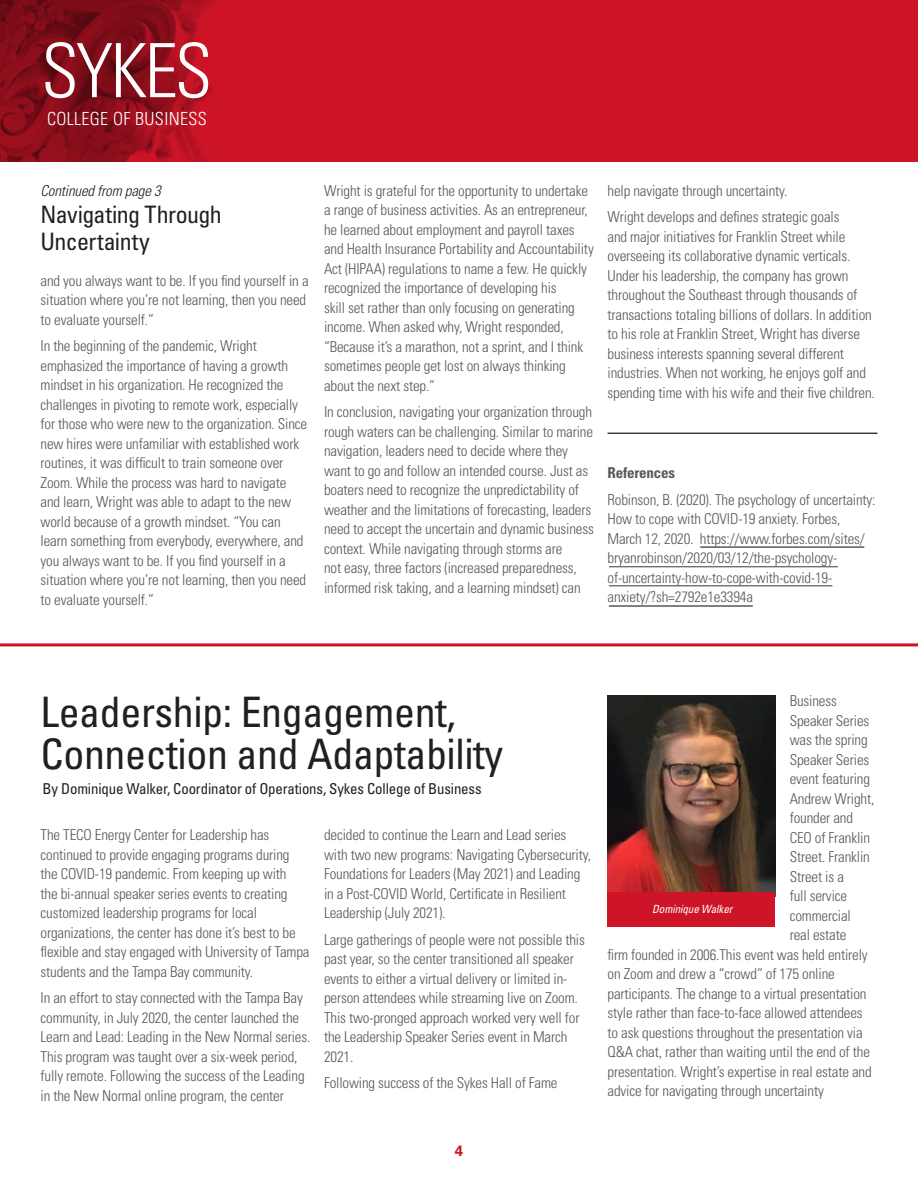
<style>
.page{position:relative;width:918px;height:1188px;background:#fff}
.page>*{position:absolute;margin:0;border:0;box-sizing:border-box;transform-origin:0 0}
.t1{font:300 condensed 74.85px "Univers LT Std";letter-spacing:-.04em;color:#fff}
.t2{font:condensed 42px/42px "Univers LT Std";letter-spacing:-.01em;color:#231f20}
.t3{font:condensed 24px/27px "Univers LT Std";letter-spacing:-.025em;color:#231f20}
.t4{font:300 condensed 18px "Univers LT Std";letter-spacing:.02em;color:#fff}
.t5{font:300 condensed 15px/19.5px "Univers LT Std";letter-spacing:-.01em;color:#57585a}
.t6{font:condensed 15px "Univers LT Std";letter-spacing:-.01em;color:#231f20}
.t7{font:italic 300 condensed 15px "Univers LT Std";letter-spacing:-.01em;color:#231f20}
.t8{font:700 condensed 15px "Univers LT Std";letter-spacing:-.01em;color:#57585a}
.t9{font:700 15px "Univers LT Std";color:#cd1527}
.t10{font:italic condensed 11.25px "Univers LT Std";letter-spacing:-.01em;color:#fff}
</style>
<div class="page">
<div style="left:0;top:0;width:918px;height:162px;background:#cd1527"></div>
<img style="left:0;top:0;width:215px;height:162px">
<hr style="left:0;top:643px;width:918px;height:3px;background:#cd1527">
<img style="left:608px;top:695px;width:167px;height:198px">
<div style="left:608px;top:893px;width:167px;height:34px;background:#cd1527"></div>
<hr style="left:608px;top:433px;width:270px;height:1px;background:#010203">
<hr style="left:700px;top:546px;width:164px;height:2px;background:#57585a">
<hr style="left:609px;top:566px;width:229px;height:1px;background:#57585a">
<hr style="left:609px;top:585px;width:223px;height:2px;background:#57585a">
<hr style="left:609px;top:605px;width:144px;height:2px;background:#57585a">
<h1 class="t1" style="left:41px;top:26px;width:172px">SYKES</h1>
<p class="t4" style="left:47px;top:108px;width:161px">COLLEGE OF BUSINESS</p>
<p class="t7" style="left:40px;top:181px;width:122px">Continued from page 3</p>
<h3 class="t3" style="left:40px;top:200px;width:183px">Navigating Through<br>Uncertainty</h3>
<p class="t5" style="left:40px;top:270px;width:270px">and you always want to be. If you find yourself in a situation where you’re not learning, then you need to evaluate yourself.”</p>
<p class="t5" style="left:40px;top:336px;width:268px">In the beginning of the pandemic, Wright emphasized the importance of having a growth mindset in his organization. He recognized the challenges in pivoting to remote work, especially for those who were new to the organization. Since new hires were unfamiliar with established work routines, it was difficult to train someone over Zoom. While the process was hard to navigate and learn, Wright was able to adapt to the new world because of a growth mindset. “You can learn something from everybody, everywhere, and you always want to be. If you find yourself in a situation where you’re not learning, then you need to evaluate yourself.”</p>
<p class="t5" style="left:324px;top:181px;width:271px">Wright is grateful for the opportunity to undertake a range of business activities. As an entrepreneur, he learned about employment and payroll taxes and Health Insurance Portability and Accountability Act (HIPAA) regulations to name a few. He quickly recognized the importance of developing his<br>skill set rather than only focusing on generating income. When asked why, Wright responded, “Because it’s a marathon, not a sprint, and I think sometimes people get lost on always thinking about the next step.”</p>
<p class="t5" style="left:324px;top:402px;width:272px">In conclusion, navigating your organization through rough waters can be challenging. Similar to marine navigation, leaders need to decide where they want to go and follow an intended course. Just as boaters need to recognize the unpredictability of weather and the limitations of forecasting, leaders need to accept the uncertain and dynamic business context. While navigating through storms are<br>not easy, three factors (increased preparedness, informed risk taking, and a learning mindset) can</p>
<p class="t5" style="left:608px;top:181px;width:182px">help navigate through uncertainty.</p>
<p class="t5" style="left:608px;top:207px;width:269px">Wright develops and defines strategic goals<br>and major initiatives for Franklin Street while overseeing its collaborative dynamic verticals.<br>Under his leadership, the company has grown throughout the Southeast through thousands of transactions totaling billions of dollars. In addition to his role at Franklin Street, Wright has diverse business interests spanning several different industries. When not working, he enjoys golf and spending time with his wife and their five children.</p>
<h3 class="t8" style="left:608px;top:464px;width:69px">References</h3>
<p class="t5" style="left:608px;top:490px;width:270px">Robinson, B. (2020). The psychology of uncertainty:<br>How to cope with COVID-19 anxiety. Forbes, March 12, 2020. https://www.forbes.com/sites/ bryanrobinson/2020/03/12/the-psychology&shy;of-uncertainty-how-to-cope-with-covid-19- anxiety/?sh=2792e1e3394a</p>
<h2 class="t2" style="left:40px;top:691px;width:464px">Leadership: Engagement,<br>Connection and Adaptability</h2>
<p class="t6" style="left:43px;top:779px;width:440px">By Dominique Walker, Coordinator of Operations, Sykes College of Business</p>
<p class="t5" style="left:40px;top:825px;width:271px">The TECO Energy Center for Leadership has continued to provide engaging programs during the COVID-19 pandemic. From keeping up with<br>the bi-annual speaker series events to creating customized leadership programs for local organizations, the center has done it’s best to be flexible and stay engaged with University of Tampa students and the Tampa Bay community.</p>
<p class="t5" style="left:40px;top:988px;width:272px">In an effort to stay connected with the Tampa Bay community, in July 2020, the center launched the Learn and Lead: Leading in the New Normal series.<br>This program was taught over a six-week period, fully remote. Following the success of the Leading in the New Normal online program, the center</p>
<p class="t5" style="left:324px;top:825px;width:269px">decided to continue the Learn and Lead series with two new programs: Navigating Cybersecurity, Foundations for Leaders (May 2021) and Leading in a Post-COVID World, Certificate in Resilient Leadership (July 2021).</p>
<p class="t5" style="left:324px;top:930px;width:262px">Large gatherings of people were not possible this past year, so the center transitioned all speaker events to either a virtual delivery or limited in&shy;person attendees while streaming live on Zoom.<br>This two-pronged approach worked very well for the Leadership Speaker Series event in March 2021.</p>
<p class="t5" style="left:324px;top:1073px;width:235px">Following success of the Sykes Hall of Fame</p>
<p class="t9" style="left:455px;top:1142px;width:10px">4</p>
<p class="t5" style="left:790px;top:691px;width:49px">Business</p>
<p class="t5" style="left:790px;top:710px;width:81px">Speaker Series</p>
<p class="t5" style="left:790px;top:730px;width:80px">was the spring</p>
<p class="t5" style="left:790px;top:749px;width:81px">Speaker Series</p>
<p class="t5" style="left:790px;top:769px;width:82px">event featuring</p>
<p class="t5" style="left:790px;top:788px;width:86px">Andrew Wright,</p>
<p class="t5" style="left:790px;top:808px;width:65px">founder and</p>
<p class="t5" style="left:790px;top:827px;width:82px">CEO of Franklin</p>
<p class="t5" style="left:790px;top:847px;width:82px">Street. Franklin</p>
<p class="t5" style="left:790px;top:866px;width:56px">Street is a</p>
<p class="t5" style="left:790px;top:886px;width:59px">full service</p>
<p class="t5" style="left:790px;top:905px;width:63px">commercial</p>
<p class="t5" style="left:790px;top:925px;width:58px">real estate</p>
<p class="t5" style="left:608px;top:944px;width:262px">firm founded in 2006.This event was held entirely</p>
<p class="t5" style="left:608px;top:964px;width:229px">on Zoom and drew a “crowd” of 175 online</p>
<p class="t5" style="left:608px;top:983px;width:261px">participants. The change to a virtual presentation</p>
<p class="t5" style="left:608px;top:1003px;width:257px">style rather than face-to-face allowed attendees</p>
<p class="t5" style="left:608px;top:1022px;width:257px">to ask questions throughout the presentation via</p>
<p class="t5" style="left:608px;top:1042px;width:264px">Q&amp;A chat, rather than waiting until the end of the</p>
<p class="t5" style="left:608px;top:1061px;width:266px">presentation. Wright’s expertise in real estate and</p>
<p class="t5" style="left:608px;top:1081px;width:218px">advice for navigating through uncertainty</p>
<p class="t10" style="left:652px;top:902px;width:82px">Dominique Walker</p>
</div>
